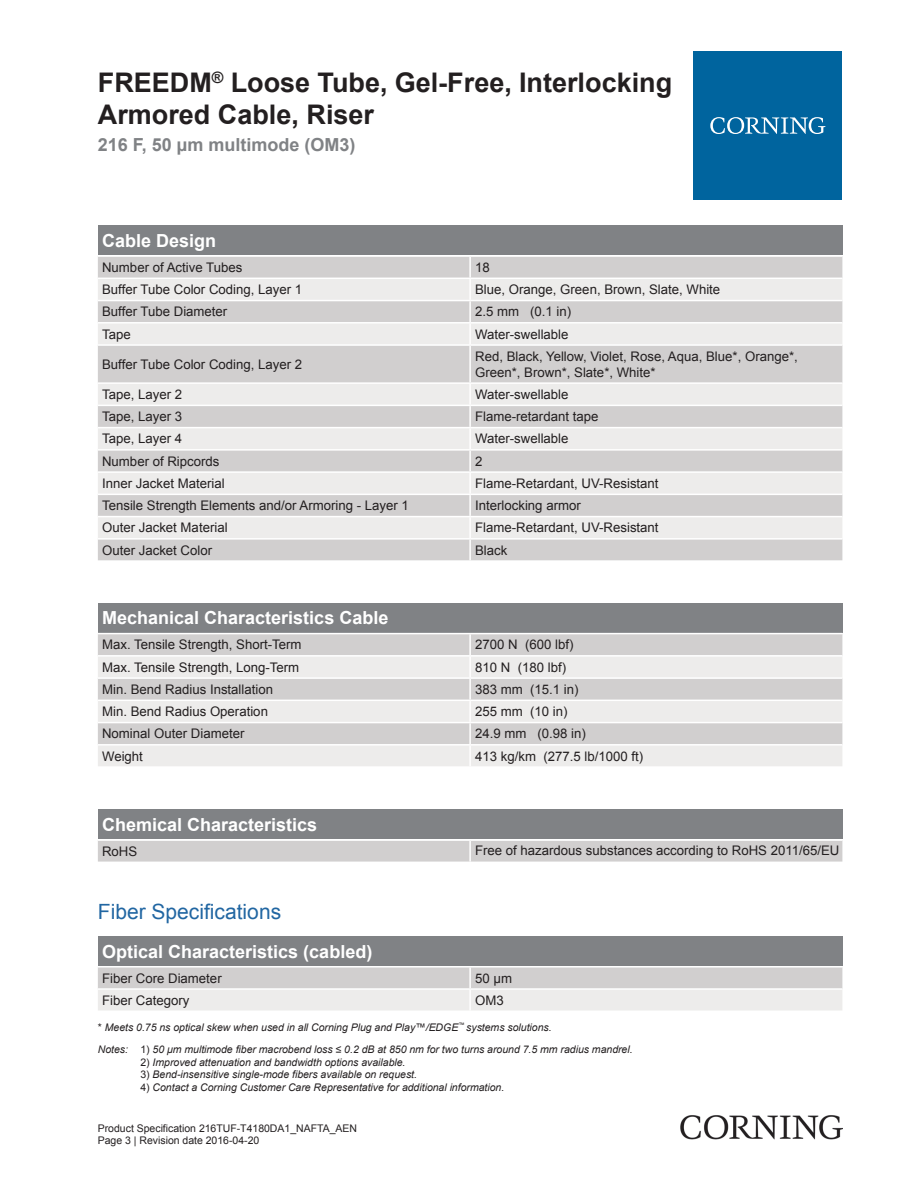
<style>
.page{position:relative;width:919px;height:1187px;background:#fff}
.page>*{position:absolute;margin:0;border:0;box-sizing:border-box;transform-origin:0 0}
.t1{font:700 27px/32.4px "Arial";color:#231f20}
.t2{font:21px "Arial";color:#2166a2}
.t3{font:700 18px "Arial";color:#fff}
.t4{font:700 18px "Arial";color:#808285}
.t5{font:13.2px/15.9px "Arial";color:#231f20}
.t6{font:italic 10.5px/22.4px "Arial";color:#231f20}
.t7{font:10.5px/12.6px "Arial";color:#231f20}
.s1{font-style:normal}
</style>
<div class="page">
<div style="left:98px;top:225px;width:744px;height:30px;background:#808285"></div>
<div style="left:98px;top:257px;width:744px;height:303px;background:#d1cfcf"></div>
<svg style="left:98px;top:279px;width:744px;height:259px;background:#dfdedd"></svg>
<hr style="left:469px;top:257px;width:2px;height:20px;background:#fff">
<hr style="left:469px;top:279px;width:2px;height:21px;background:#fff">
<hr style="left:469px;top:301px;width:2px;height:21px;background:#fff">
<hr style="left:469px;top:323px;width:2px;height:21px;background:#fff">
<hr style="left:469px;top:346px;width:2px;height:36px;background:#fff">
<hr style="left:469px;top:384px;width:2px;height:20px;background:#fff">
<hr style="left:469px;top:406px;width:2px;height:21px;background:#fff">
<hr style="left:469px;top:428px;width:2px;height:21px;background:#fff">
<hr style="left:469px;top:450px;width:2px;height:21px;background:#fff">
<hr style="left:469px;top:473px;width:2px;height:20px;background:#fff">
<hr style="left:469px;top:495px;width:2px;height:21px;background:#fff">
<hr style="left:469px;top:517px;width:2px;height:21px;background:#fff">
<hr style="left:469px;top:539px;width:2px;height:21px;background:#fff">
<hr style="left:98px;top:277px;width:372px;height:2px;background:#fff">
<hr style="left:470px;top:277px;width:372px;height:2px;background:#fff">
<hr style="left:98px;top:300px;width:372px;height:1px;background:#fff">
<hr style="left:470px;top:300px;width:372px;height:1px;background:#fff">
<hr style="left:98px;top:322px;width:372px;height:1px;background:#fff">
<hr style="left:470px;top:322px;width:372px;height:1px;background:#fff">
<hr style="left:98px;top:344px;width:372px;height:2px;background:#fff">
<hr style="left:470px;top:344px;width:372px;height:2px;background:#fff">
<hr style="left:98px;top:382px;width:372px;height:2px;background:#fff">
<hr style="left:470px;top:382px;width:372px;height:2px;background:#fff">
<hr style="left:98px;top:404px;width:372px;height:2px;background:#fff">
<hr style="left:470px;top:404px;width:372px;height:2px;background:#fff">
<hr style="left:98px;top:427px;width:372px;height:1px;background:#fff">
<hr style="left:470px;top:427px;width:372px;height:1px;background:#fff">
<hr style="left:98px;top:449px;width:372px;height:1px;background:#fff">
<hr style="left:470px;top:449px;width:372px;height:1px;background:#fff">
<hr style="left:98px;top:471px;width:372px;height:2px;background:#fff">
<hr style="left:470px;top:471px;width:372px;height:2px;background:#fff">
<hr style="left:98px;top:493px;width:372px;height:2px;background:#fff">
<hr style="left:470px;top:493px;width:372px;height:2px;background:#fff">
<hr style="left:98px;top:516px;width:372px;height:1px;background:#fff">
<hr style="left:470px;top:516px;width:372px;height:1px;background:#fff">
<hr style="left:98px;top:538px;width:372px;height:1px;background:#fff">
<hr style="left:470px;top:538px;width:372px;height:1px;background:#fff">
<div style="left:98px;top:603px;width:744px;height:29px;background:#808285"></div>
<div style="left:98px;top:634px;width:744px;height:21px;background:#d1cfcf"></div>
<svg style="left:98px;top:657px;width:744px;height:109px;background:#e2e0e0"></svg>
<hr style="left:469px;top:634px;width:2px;height:21px;background:#fff">
<hr style="left:469px;top:656px;width:2px;height:21px;background:#fff">
<hr style="left:469px;top:678px;width:2px;height:21px;background:#fff">
<hr style="left:469px;top:701px;width:2px;height:20px;background:#fff">
<hr style="left:469px;top:723px;width:2px;height:21px;background:#fff">
<hr style="left:469px;top:745px;width:2px;height:21px;background:#fff">
<hr style="left:98px;top:677px;width:372px;height:1px;background:#fff">
<hr style="left:470px;top:677px;width:372px;height:1px;background:#fff">
<hr style="left:98px;top:699px;width:372px;height:2px;background:#fff">
<hr style="left:470px;top:699px;width:372px;height:2px;background:#fff">
<hr style="left:98px;top:721px;width:372px;height:2px;background:#fff">
<hr style="left:470px;top:721px;width:372px;height:2px;background:#fff">
<hr style="left:98px;top:744px;width:372px;height:1px;background:#fff">
<hr style="left:470px;top:744px;width:372px;height:1px;background:#fff">
<div style="left:98px;top:809px;width:744px;height:30px;background:#808285"></div>
<div style="left:98px;top:841px;width:744px;height:20px;background:#d1cfcf"></div>
<hr style="left:469px;top:840px;width:2px;height:21px;background:#fff">
<div style="left:98px;top:936px;width:744px;height:29px;background:#808285"></div>
<svg style="left:98px;top:967px;width:744px;height:43px;background:#dfdedd"></svg>
<hr style="left:469px;top:967px;width:2px;height:21px;background:#fff">
<hr style="left:469px;top:989px;width:2px;height:21px;background:#fff">
<hr style="left:98px;top:988px;width:372px;height:1px;background:#fff">
<hr style="left:470px;top:988px;width:372px;height:1px;background:#fff">
<div style="left:693px;top:51px;width:149px;height:149px;background:#00649e"></div>
<svg style="left:710px;top:117px;width:115px;height:17px"></svg>
<img style="left:680px;top:1115px;width:162px;height:24px">
<h1 class="t1" style="left:98px;top:67px;width:576px">FREEDM<sup>®</sup> Loose Tube, Gel-Free, Interlocking<br>Armored Cable, Riser</h1>
<h3 class="t4" style="left:98px;top:132px;width:259px">216 F, 50 µm multimode (OM3)</h3>
<h3 class="t3" style="left:102px;top:228px;width:116px">Cable Design</h3>
<p class="t5" style="left:102px;top:259px;width:142px">Number of Active Tubes</p>
<p class="t5" style="left:475px;top:259px;width:16px">18</p>
<p class="t5" style="left:102px;top:282px;width:202px">Buffer Tube Color Coding, Layer 1</p>
<p class="t5" style="left:475px;top:282px;width:247px">Blue, Orange, Green, Brown, Slate, White</p>
<p class="t5" style="left:102px;top:304px;width:127px">Buffer Tube Diameter</p>
<p class="t5" style="left:475px;top:304px;width:98px">2.5 mm (0.1 in)</p>
<p class="t5" style="left:102px;top:326px;width:30px">Tape</p>
<p class="t5" style="left:475px;top:326px;width:95px">Water-swellable</p>
<p class="t5" style="left:102px;top:356px;width:202px">Buffer Tube Color Coding, Layer 2</p>
<p class="t5" style="left:475px;top:348px;width:324px">Red, Black, Yellow, Violet, Rose, Aqua, Blue*, Orange*,<br>Green*, Brown*, Slate*, White*</p>
<p class="t5" style="left:102px;top:386px;width:81px">Tape, Layer 2</p>
<p class="t5" style="left:475px;top:386px;width:95px">Water-swellable</p>
<p class="t5" style="left:102px;top:409px;width:81px">Tape, Layer 3</p>
<p class="t5" style="left:475px;top:409px;width:125px">Flame-retardant tape</p>
<p class="t5" style="left:102px;top:431px;width:81px">Tape, Layer 4</p>
<p class="t5" style="left:475px;top:431px;width:95px">Water-swellable</p>
<p class="t5" style="left:102px;top:453px;width:119px">Number of Ripcords</p>
<p class="t5" style="left:475px;top:453px;width:9px">2</p>
<p class="t5" style="left:102px;top:475px;width:124px">Inner Jacket Material</p>
<p class="t5" style="left:475px;top:475px;width:185px">Flame-Retardant, UV-Resistant</p>
<p class="t5" style="left:102px;top:497px;width:308px">Tensile Strength Elements and/or Armoring - Layer 1</p>
<p class="t5" style="left:475px;top:497px;width:107px">Interlocking armor</p>
<p class="t5" style="left:102px;top:520px;width:127px">Outer Jacket Material</p>
<p class="t5" style="left:475px;top:520px;width:185px">Flame-Retardant, UV-Resistant</p>
<p class="t5" style="left:102px;top:542px;width:112px">Outer Jacket Color</p>
<p class="t5" style="left:475px;top:542px;width:34px">Black</p>
<h3 class="t3" style="left:102px;top:606px;width:288px">Mechanical Characteristics Cable</h3>
<p class="t5" style="left:102px;top:637px;width:201px">Max. Tensile Strength, Short-Term</p>
<p class="t5" style="left:475px;top:637px;width:100px">2700 N (600 lbf)</p>
<p class="t5" style="left:102px;top:659px;width:199px">Max. Tensile Strength, Long-Term</p>
<p class="t5" style="left:475px;top:659px;width:92px">810 N (180 lbf)</p>
<p class="t5" style="left:102px;top:681px;width:172px">Min. Bend Radius Installation</p>
<p class="t5" style="left:475px;top:681px;width:105px">383 mm (15.1 in)</p>
<p class="t5" style="left:102px;top:703px;width:167px">Min. Bend Radius Operation</p>
<p class="t5" style="left:475px;top:703px;width:94px">255 mm (10 in)</p>
<p class="t5" style="left:102px;top:726px;width:144px">Nominal Outer Diameter</p>
<p class="t5" style="left:475px;top:726px;width:112px">24.9 mm (0.98 in)</p>
<p class="t5" style="left:102px;top:748px;width:42px">Weight</p>
<p class="t5" style="left:475px;top:748px;width:170px">413 kg/km (277.5 lb/1000 ft)</p>
<h3 class="t3" style="left:102px;top:812px;width:217px">Chemical Characteristics</h3>
<p class="t5" style="left:102px;top:843px;width:37px">RoHS</p>
<p class="t5" style="left:475px;top:842px;width:366px">Free of hazardous substances according to RoHS 2011/65/EU</p>
<h2 class="t2" style="left:98px;top:898px;width:185px">Fiber Specifications</h2>
<h3 class="t3" style="left:102px;top:939px;width:272px">Optical Characteristics (cabled)</h3>
<p class="t5" style="left:102px;top:970px;width:121px">Fiber Core Diameter</p>
<p class="t5" style="left:475px;top:970px;width:38px">50 µm</p>
<p class="t5" style="left:102px;top:992px;width:89px">Fiber Category</p>
<p class="t5" style="left:475px;top:992px;width:30px">OM3</p>
<p class="t6" style="left:98px;top:1015px;width:536px"><span class="s1">*</span> Meets 0.75 ns optical skew when used in all Corning Plug and Play™/EDGE<sup>™</sup> systems solutions.<br>Notes: <span class="s1">1)</span> 50 μm multimode fiber macrobend loss ≤ 0.2 dB at 850 nm for two turns around 7.5 mm radius mandrel.</p>
<p class="t6" style="left:140px;top:1050px;width:266px"><span class="s1">2)</span> Improved attenuation and bandwidth options available.</p>
<p class="t6" style="left:140px;top:1063px;width:278px"><span class="s1">3)</span> Bend-insensitive single-mode fibers available on request.</p>
<p class="t6" style="left:140px;top:1076px;width:365px"><span class="s1">4)</span> Contact a Corning Customer Care Representative for additional information.</p>
<p class="t7" style="left:98px;top:1121px;width:261px">Product Specification 216TUF-T4180DA1_NAFTA_AEN<br>Page 3 | Revision date 2016-04-20</p>
</div>
